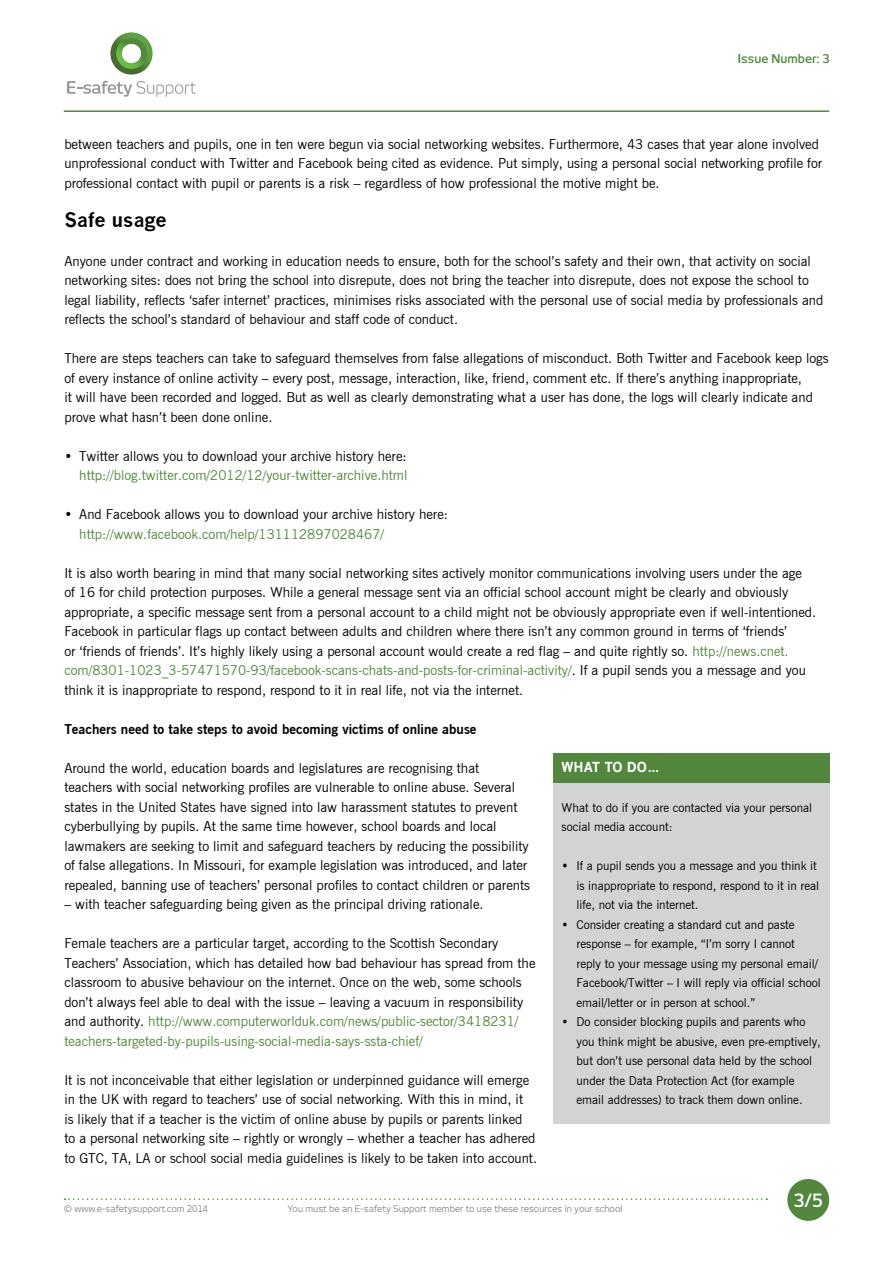
<style>
.page{position:relative;width:893px;height:1263px;background:#fff}
.page>*{position:absolute;margin:0;border:0;box-sizing:border-box;transform-origin:0 0}
.t1{font:700 19.5px "News Gothic";color:#000}
.t2{font:600 18px "New June";color:#fff}
.t3{font:13.5px/19.5px "News Gothic BT";color:#000}
.t4{font:13.5px "News Gothic BT";color:#52873d}
.t5{font:700 13.5px "News Gothic BT";color:#000}
.t6{font:700 13.5px "News Gothic";color:#fff}
.t7{font:12px/19.5px "News Gothic BT";color:#000}
.t8{font:600 12px "New June";color:#52873d}
.t9{font:9px "New June";color:#6d6e71}
.s1{color:#52873d}
</style>
<div class="page">
<svg style="left:67px;top:32px;width:129px;height:65px"></svg>
<hr style="left:64px;top:110px;width:765px;height:2px;background:#52873d">
<svg style="left:65px;top:1198px;width:702px;height:2px"></svg>
<div style="left:787px;top:1179px;width:42px;height:42px;background:#52873d;border-radius:50%"></div>
<div style="left:553px;top:777px;width:276px;height:347px;background:#d1d3d4"></div>
<div style="left:553px;top:753px;width:276px;height:30px;background:#52873d"></div>
<p class="t8" style="left:738px;top:51px;width:93px">Issue Number: 3</p>
<p class="t3" style="left:64px;top:134px;width:759px">between teachers and pupils, one in ten were begun via social networking websites. Furthermore, 43 cases that year alone involved unprofessional conduct with Twitter and Facebook being cited as evidence. Put simply, using a personal social networking profile for professional contact with pupil or parents is a risk – regardless of how professional the motive might be.</p>
<h1 class="t1" style="left:64px;top:208px;width:104px">Safe usage</h1>
<p class="t3" style="left:64px;top:251px;width:760px">Anyone under contract and working in education needs to ensure, both for the school’s safety and their own, that activity on social networking sites: does not bring the school into disrepute, does not bring the teacher into disrepute, does not expose the school to legal liability, reflects ‘safer internet’ practices, minimises risks associated with the personal use of social media by professionals and reflects the school’s standard of behaviour and staff code of conduct.</p>
<p class="t3" style="left:64px;top:349px;width:766px">There are steps teachers can take to safeguard themselves from false allegations of misconduct. Both Twitter and Facebook keep logs of every instance of online activity – every post, message, interaction, like, friend, comment etc. If there’s anything inappropriate,<br>it will have been recorded and logged. But as well as clearly demonstrating what a user has done, the logs will clearly indicate and prove what hasn’t been done online.</p>
<p class="t3" style="left:64px;top:446px;width:344px">• Twitter allows you to download your archive history here:</p>
<p class="t4" style="left:79px;top:467px;width:330px">http://blog.twitter.com/2012/12/your-twitter-archive.html</p>
<p class="t3" style="left:64px;top:505px;width:385px">• And Facebook allows you to download your archive history here:</p>
<p class="t4" style="left:79px;top:526px;width:306px">http://www.facebook.com/help/131112897028467/</p>
<p class="t3" style="left:64px;top:563px;width:753px">It is also worth bearing in mind that many social networking sites actively monitor communications involving users under the age<br>of 16 for child protection purposes. While a general message sent via an official school account might be clearly and obviously appropriate, a specific message sent from a personal account to a child might not be obviously appropriate even if well-intentioned.<br>Facebook in particular flags up contact between adults and children where there isn’t any common ground in terms of ‘friends’<br>or ‘friends of friends’. It’s highly likely using a personal account would create a red flag – and quite rightly so. <span class="s1">http://news.cnet. com/8301-1023_3-57471570-93/facebook-scans-chats-and-posts-for-criminal-activity/</span>. If a pupil sends you a message and you think it is inappropriate to respond, respond to it in real life, not via the internet.</p>
<p class="t5" style="left:64px;top:721px;width:414px">Teachers need to take steps to avoid becoming victims of online abuse</p>
<p class="t3" style="left:64px;top:758px;width:467px">Around the world, education boards and legislatures are recognising that teachers with social networking profiles are vulnerable to online abuse. Several states in the United States have signed into law harassment statutes to prevent cyberbullying by pupils. At the same time however, school boards and local lawmakers are seeking to limit and safeguard teachers by reducing the possibility of false allegations. In Missouri, for example legislation was introduced, and later repealed, banning use of teachers’ personal profiles to contact children or parents</p>
<p class="t3" style="left:64px;top:895px;width:421px">– with teacher safeguarding being given as the principal driving rationale.</p>
<p class="t3" style="left:64px;top:934px;width:473px">Female teachers are a particular target, according to the Scottish Secondary Teachers’ Association, which has detailed how bad behaviour has spread from the classroom to abusive behaviour on the internet. Once on the web, some schools don’t always feel able to deal with the issue – leaving a vacuum in responsibility and authority. <span class="s1">http://www.computerworlduk.com/news/public-sector/3418231/ teachers-targeted-by-pupils-using-social-media-says-ssta-chief/</span></p>
<p class="t3" style="left:64px;top:1070px;width:474px">It is not inconceivable that either legislation or underpinned guidance will emerge in the UK with regard to teachers’ use of social networking. With this in mind, it<br>is likely that if a teacher is the victim of online abuse by pupils or parents linked<br>to a personal networking site – rightly or wrongly – whether a teacher has adhered to GTC, TA, LA or school social media guidelines is likely to be taken into account.</p>
<p class="t6" style="left:562px;top:759px;width:100px">WHAT TO DO…</p>
<p class="t7" style="left:562px;top:798px;width:252px">What to do if you are contacted via your personal social media account:</p>
<p class="t7" style="left:576px;top:856px;width:244px;text-indent:-15px">• If a pupil sends you a message and you think it is inappropriate to respond, respond to it in real life, not via the internet.</p>
<p class="t7" style="left:576px;top:915px;width:246px;text-indent:-15px">• Consider creating a standard cut and paste response – for example, “I’m sorry I cannot reply to your message using my personal email/ Facebook/Twitter – I will reply via official school email/letter or in person at school.”</p>
<p class="t7" style="left:576px;top:1012px;width:246px;text-indent:-15px">• Do consider blocking pupils and parents who you think might be abusive, even pre-emptively, but don’t use personal data held by the school under the Data Protection Act (for example email addresses) to track them down online.</p>
<p class="t9" style="left:64px;top:1203px;width:146px">© www.e-safetysupport.com 2014</p>
<p class="t9" style="left:287px;top:1203px;width:336px">You must be an E-safety Support member to use these resources in your school</p>
<h2 class="t2" style="left:794px;top:1190px;width:30px">3/5</h2>
</div>
